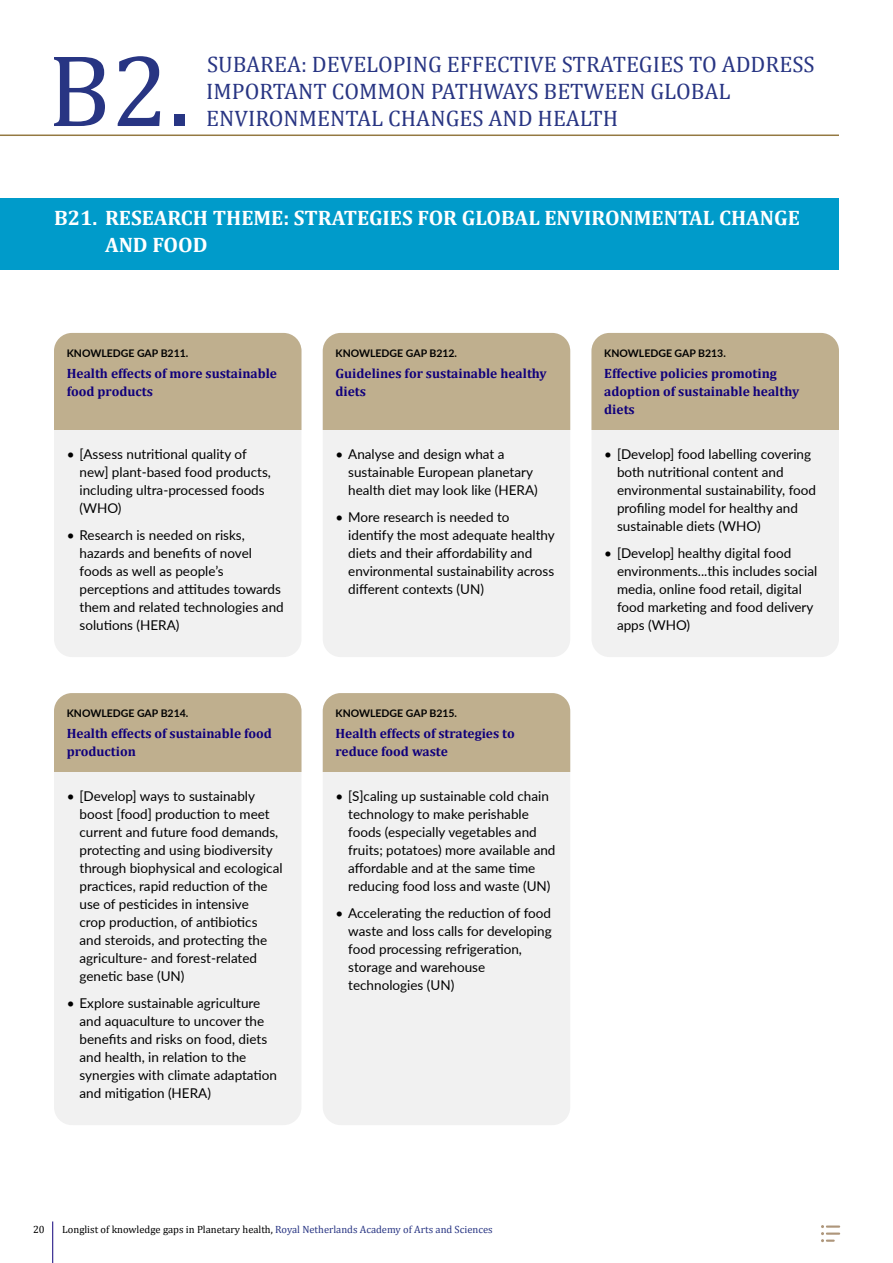
<style>
.page{position:relative;width:893px;height:1263px;background:#fff}
.page>*{position:absolute;margin:0;border:0;box-sizing:border-box;transform-origin:0 0}
.SubAreaTitle{font:103.5px "Cambria";color:#283583}
.SubAreaTitle-2{font:22.5px/27px "Cambria";color:#283583}
.SubSubAreaTitle{font:700 21px/27px "Cambria";color:#fff}
.t1{font:13.5px/18px "Lato";color:#000}
.KnowledgeGapTitle{font:700 13.5px/18px "Cambria";color:#10007b}
.KnowledgeGapTitle-2{font:700 10.5px "Lato";color:#000}
.t2{font:10.5px "Cambria";color:#000}
.s1{color:#283583}
</style>
<div class="page">
<hr style="left:52px;top:1221px;width:1px;height:42px;background:#10007b">
<svg style="left:821px;top:1225px;width:19px;height:17px"></svg>
<div style="left:54px;top:693px;width:247px;height:432px;background:#f1f1f1;border-radius:18px"></div>
<div style="left:54px;top:693px;width:247px;height:79px;background:#bfaf8e"></div>
<div style="left:323px;top:693px;width:247px;height:432px;background:#f1f1f1;border-radius:18px"></div>
<div style="left:323px;top:693px;width:247px;height:79px;background:#bfaf8e"></div>
<div style="left:591px;top:333px;width:248px;height:324px;background:#f1f1f1;border-radius:18px"></div>
<div style="left:591px;top:333px;width:248px;height:97px;background:#bfaf8e"></div>
<div style="left:323px;top:333px;width:247px;height:324px;background:#f1f1f1;border-radius:18px"></div>
<div style="left:323px;top:333px;width:247px;height:97px;background:#bfaf8e"></div>
<div style="left:54px;top:333px;width:247px;height:324px;background:#f1f1f1;border-radius:18px"></div>
<div style="left:54px;top:333px;width:247px;height:97px;background:#bfaf8e"></div>
<hr style="left:0;top:135px;width:839px;height:1px;background:#947942">
<div style="left:0;top:198px;width:839px;height:72px;background:#009bca"></div>
<h3 class="SubAreaTitle" style="left:48px;top:30px;width:143px">B2.</h3>
<h3 class="SubAreaTitle-2" style="left:206px;top:51px;width:610px">SUBAREA: DEVELOPING EFFECTIVE STRATEGIES TO ADDRESS<br>IMPORTANT COMMON PATHWAYS BETWEEN GLOBAL<br>ENVIRONMENTAL CHANGES AND HEALTH</h3>
<h4 class="SubSubAreaTitle" style="left:105px;top:204px;width:696px;text-indent:-51px">B21. RESEARCH THEME: STRATEGIES FOR GLOBAL ENVIRONMENTAL CHANGE<br>AND FOOD</h4>
<h5 class="KnowledgeGapTitle-2" style="left:67px;top:345px;width:123px">KNOWLEDGE GAP B211.</h5>
<h5 class="KnowledgeGapTitle" style="left:67px;top:364px;width:212px">Health effects of more sustainable food products</h5>
<p class="t1" style="left:80px;top:445px;width:193px;text-indent:-13px">• [Assess nutritional quality of new] plant‑based food products, including ultra-processed foods (WHO)</p>
<p class="t1" style="left:80px;top:526px;width:206px;text-indent:-13px">• Research is needed on risks, hazards and benefits of novel foods as well as people’s perceptions and attitudes towards them and related technologies and solutions (HERA)</p>
<h5 class="KnowledgeGapTitle-2" style="left:67px;top:705px;width:123px">KNOWLEDGE GAP B214.</h5>
<h5 class="KnowledgeGapTitle" style="left:67px;top:724px;width:207px">Health effects of sustainable food production</h5>
<p class="t1" style="left:80px;top:787px;width:205px;text-indent:-13px">• [Develop] ways to sustainably boost [food] production to meet current and future food demands, protecting and using biodiversity through biophysical and ecological practices, rapid reduction of the use of pesticides in intensive<br>crop production, of antibiotics and steroids, and protecting the agriculture- and forest-related genetic base (UN)</p>
<p class="t1" style="left:80px;top:994px;width:199px;text-indent:-13px">• Explore sustainable agriculture and aquaculture to uncover the benefits and risks on food, diets and health, in relation to the synergies with climate adaptation and mitigation (HERA)</p>
<h5 class="KnowledgeGapTitle-2" style="left:335px;top:345px;width:123px">KNOWLEDGE GAP B212.</h5>
<h5 class="KnowledgeGapTitle" style="left:335px;top:364px;width:213px">Guidelines for sustainable healthy diets</h5>
<p class="t1" style="left:348px;top:445px;width:191px;text-indent:-13px">• Analyse and design what a sustainable European planetary health diet may look like (HERA)</p>
<p class="t1" style="left:348px;top:508px;width:208px;text-indent:-13px">• More research is needed to identify the most adequate healthy diets and their affordability and environmental sustainability across different contexts (UN)</p>
<h5 class="KnowledgeGapTitle-2" style="left:335px;top:705px;width:123px">KNOWLEDGE GAP B215.</h5>
<h5 class="KnowledgeGapTitle" style="left:335px;top:724px;width:181px">Health effects of strategies to reduce food waste</h5>
<p class="t1" style="left:348px;top:787px;width:209px;text-indent:-13px">• [S]caling up sustainable cold chain technology to make perishable foods (especially vegetables and fruits; potatoes) more available and affordable and at the same time reducing food loss and waste (UN)</p>
<p class="t1" style="left:348px;top:904px;width:205px;text-indent:-13px">• Accelerating the reduction of food waste and loss calls for developing food processing refrigeration, storage and warehouse technologies (UN)</p>
<h5 class="KnowledgeGapTitle-2" style="left:604px;top:345px;width:123px">KNOWLEDGE GAP B213.</h5>
<h5 class="KnowledgeGapTitle" style="left:604px;top:364px;width:196px">Effective policies promoting adoption of sustainable healthy diets</h5>
<p class="t1" style="left:617px;top:445px;width:201px;text-indent:-13px">• [Develop] food labelling covering both nutritional content and environmental sustainability, food profiling model for healthy and sustainable diets (WHO)</p>
<p class="t1" style="left:617px;top:544px;width:202px;text-indent:-13px">• [Develop] healthy digital food environments...this includes social media, online food retail, digital food marketing and food delivery apps (WHO)</p>
<p class="t2" style="left:33px;top:1223px;width:13px">20</p>
<p class="t2" style="left:62px;top:1223px;width:432px">Longlist of knowledge gaps in Planetary health, <span class="s1">Royal Netherlands Academy of Arts and Sciences</span></p>
</div>
